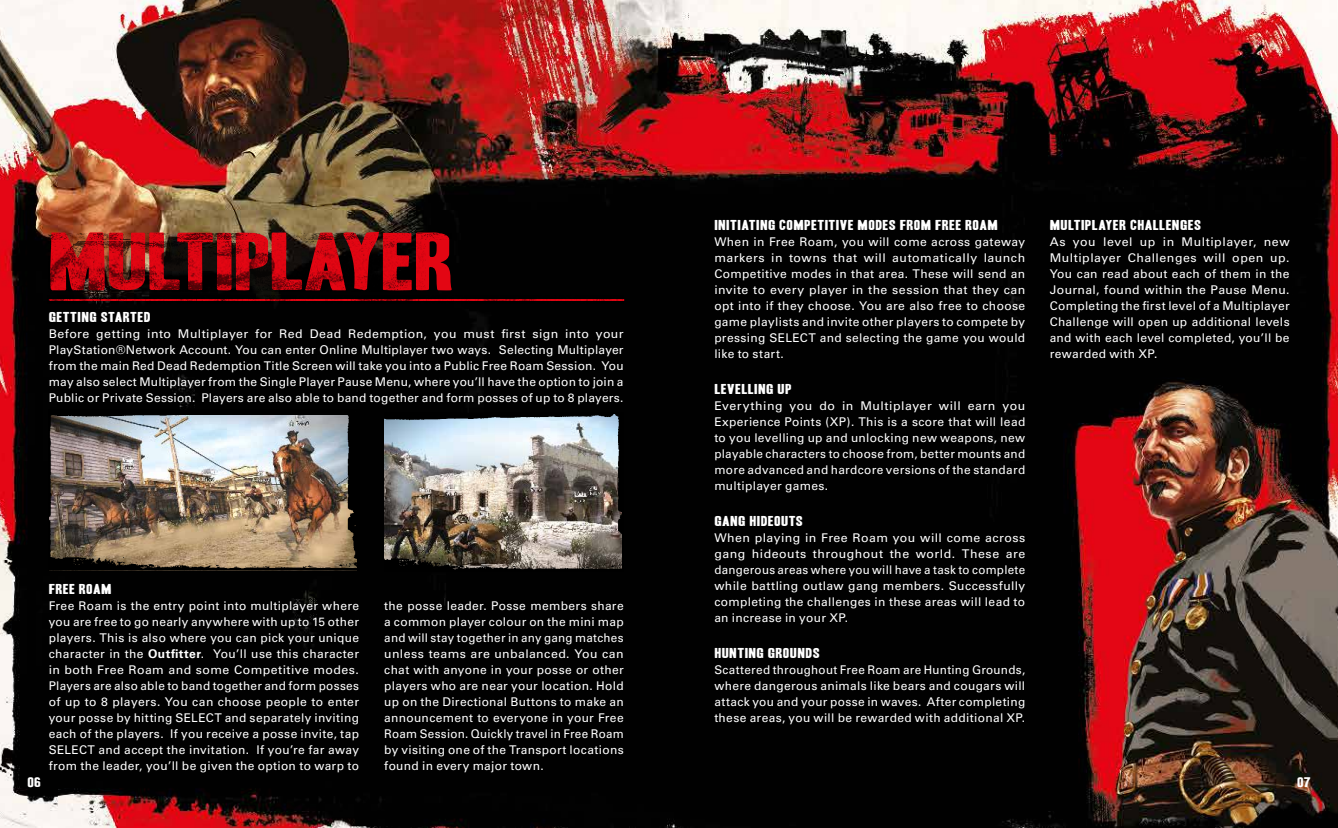
<style>
.page{position:relative;width:1338px;height:828px;background:#fff}
.page>*{position:absolute;margin:0;border:0;box-sizing:border-box;transform-origin:0 0}
.t1{font:79.6px "RDR Ultra Headline";letter-spacing:-.015em;color:#e30613}
.t2{font:14px "RDR Ultra Headline";letter-spacing:.035em;color:#fff}
.t3{font:13.6px "RDR Ultra Headline";color:#fff}
.t4{font:12px/16px "Univers";letter-spacing:.025em;color:#fff;text-align:justify}
.s1{font-weight:700}
</style>
<div class="page">
<img style="left:0;top:0;width:1338px;height:828px">
<img style="left:49px;top:406px;width:311px;height:170px">
<img style="left:384px;top:408px;width:240px;height:166px">
<img style="left:48px;top:242px;width:377px;height:49px">
<img style="left:48px;top:234px;width:403px;height:6px">
<img style="left:47px;top:296px;width:577px;height:8px">
<h1 class="t1" style="left:47px;top:216px;width:408px">MULTIPLAYER</h1>
<p class="t2" style="left:49px;top:309px;width:103px">GETTING STARTED</p>
<p class="t4" style="left:49px;top:326px;width:576px">Before getting into Multiplayer for Red Dead Redemption, you must first sign into your PlayStation®Network Account. You can enter Online Multiplayer two ways. Selecting Multiplayer from the main Red Dead Redemption Title Screen will take you into a Public Free Roam Session. You may also select Multiplayer from the Single Player Pause Menu, where you’ll have the option to join a Public or Private Session. Players are also able to band together and form posses of up to 8 players.</p>
<p class="t2" style="left:49px;top:581px;width:64px">FREE ROAM</p>
<p class="t4" style="left:49px;top:598px;width:312px">Free Roam is the entry point into multiplayer where you are free to go nearly anywhere with up to 15 other players. This is also where you can pick your unique character in the <span class="s1">Outfitter</span>. You’ll use this character in both Free Roam and some Competitive modes.<br>Players are also able to band together and form posses of up to 8 players. You can choose people to enter your posse by hitting SELECT and separately inviting each of the players. If you receive a posse invite, tap SELECT and accept the invitation. If you’re far away from the leader, you’ll be given the option to warp to</p>
<p class="t4" style="left:384px;top:598px;width:241px">the posse leader. Posse members share a common player colour on the mini map and will stay together in any gang matches unless teams are unbalanced. You can chat with anyone in your posse or other players who are near your location. Hold up on the Directional Buttons to make an announcement to everyone in your Free Roam Session. Quickly travel in Free Roam by visiting one of the Transport locations found in every major town.</p>
<p class="t2" style="left:714px;top:217px;width:285px">INITIATING COMPETITIVE MODES FROM FREE ROAM</p>
<p class="t4" style="left:714px;top:234px;width:312px">When in Free Roam, you will come across gateway markers in towns that will automatically launch Competitive modes in that area. These will send an invite to every player in the session that they can opt into if they choose. You are also free to choose game playlists and invite other players to compete by pressing SELECT and selecting the game you would like to start.</p>
<p class="t2" style="left:714px;top:381px;width:78px">LEVELLING UP</p>
<p class="t4" style="left:714px;top:398px;width:312px">Everything you do in Multiplayer will earn you Experience Points (XP). This is a score that will lead to you levelling up and unlocking new weapons, new playable characters to choose from, better mounts and more advanced and hardcore versions of the standard multiplayer games.</p>
<p class="t2" style="left:714px;top:513px;width:90px">GANG HIDEOUTS</p>
<p class="t4" style="left:714px;top:530px;width:312px">When playing in Free Roam you will come across gang hideouts throughout the world. These are dangerous areas where you will have a task to complete while battling outlaw gang members. Successfully completing the challenges in these areas will lead to an increase in your XP.</p>
<p class="t2" style="left:714px;top:645px;width:107px">HUNTING GROUNDS</p>
<p class="t4" style="left:714px;top:662px;width:312px">Scattered throughout Free Roam are Hunting Grounds, where dangerous animals like bears and cougars will attack you and your posse in waves. After completing these areas, you will be rewarded with additional XP.</p>
<p class="t2" style="left:1050px;top:217px;width:153px">MULTIPLAYER CHALLENGES</p>
<p class="t4" style="left:1050px;top:234px;width:241px">As you level up in Multiplayer, new Multiplayer Challenges will open up.<br>You can read about each of them in the Journal, found within the Pause Menu.<br>Completing the first level of a Multiplayer Challenge will open up additional levels and with each level completed, you’ll be rewarded with XP.</p>
<p class="t3" style="left:27px;top:774px;width:15px">06</p>
<p class="t3" style="left:1297px;top:774px;width:15px">07</p>
</div>
